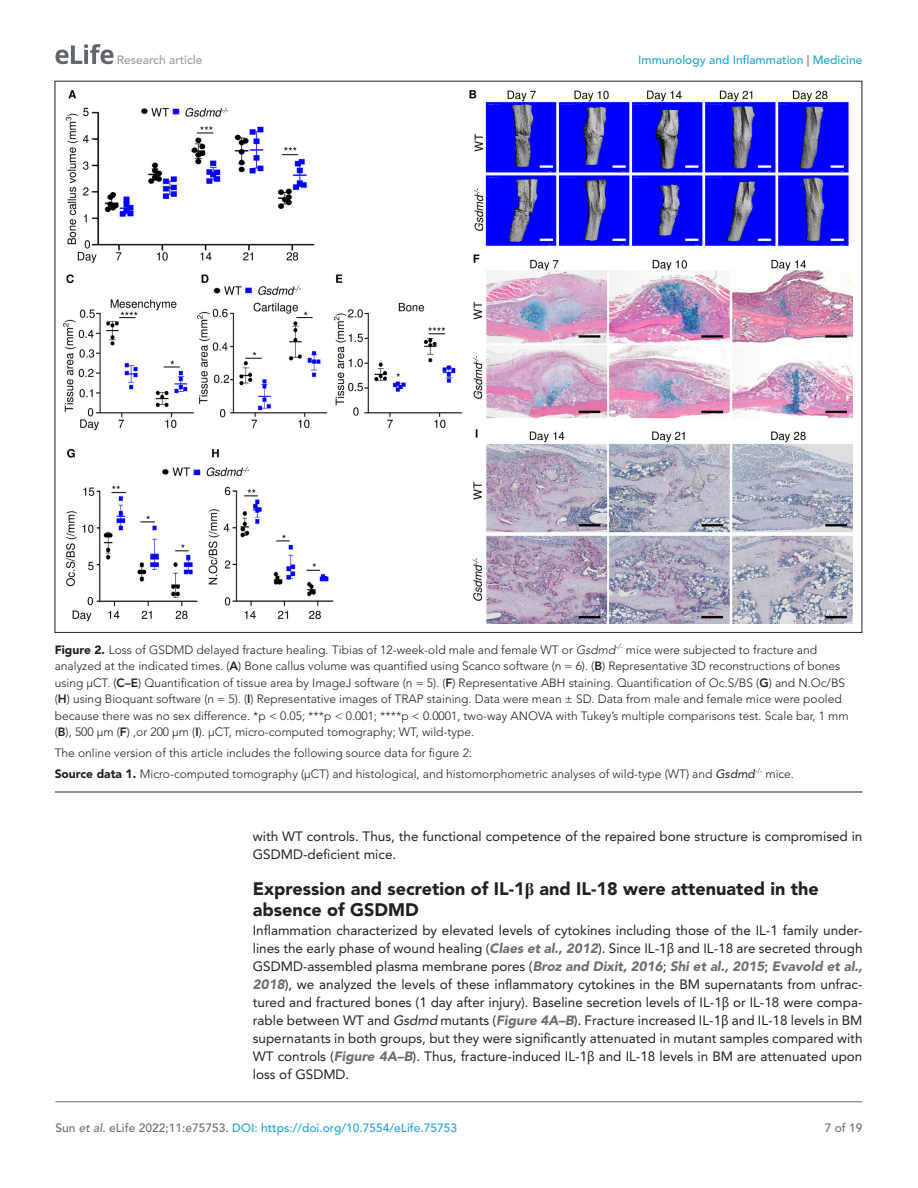
<style>
.page{position:relative;width:918px;height:1188px;background:#fff}
.page>*{position:absolute;margin:0;border:0;box-sizing:border-box;transform-origin:0 0}
.t1{font:900 18px/21px "Avenir LT Std";color:#231f20}
.t2{font:13.5px/18px "Avenir LT Std";color:#231f20}
.t3{font:300 12px/16.5px "Avenir LT Std";color:#231f20}
.t4{font:500 12px "Avenir LT Std";color:#1ea4d7}
.t5{font:500 12px "Avenir LT Std";color:#9a9a9a}
.t6{font:500 12px "Avenir LT Std";color:#6e6e70}
.s1{color:#6e6e70}
.s2{font-weight:900}
.s3{font-style:italic}
.s4{font-weight:800}
.s5{font-weight:400;font-style:italic}
.s6{font-family:"Times New Roman";font-weight:700}
.s7{font-weight:900;font-style:italic;color:#6e6e70}
.s8{font-family:"Segoe UI"}
.s9{font-style:italic;color:#6e6e70}
</style>
<div class="page">
<svg style="left:55px;top:44px;width:59px;height:20px"></svg>
<hr style="left:56px;top:1101px;width:806px;height:1px;background:#6e6e70">
<hr style="left:55px;top:792px;width:807px;height:1px;background:#231f20">
<img style="left:64px;top:90px;width:789px;height:533px">
<p class="t5" style="left:117px;top:53px;width:87px">Research article</p>
<p class="t4" style="left:638px;top:53px;width:226px">Immunology and Inflammation <span class="s1">|</span> Medicine</p>
<p class="t3" style="left:55px;top:641px;width:795px"><span class="s2">Figure 2.</span> Loss of GSDMD delayed fracture healing. Tibias of 12-week-old male and female WT or <span class="s3">Gsdmd</span><sup>-/-</sup> mice were subjected to fracture and analyzed at the indicated times. (<span class="s4">A</span>) Bone callus volume was quantified using Scanco software (n = 6). (<span class="s4">B</span>) Representative 3D reconstructions of bones using µCT. (<span class="s4">C–E</span>) Quantification of tissue area by ImageJ software (n = 5). (<span class="s4">F</span>) Representative ABH staining. Quantification of Oc.S/BS (<span class="s4">G</span>) and N.Oc/BS (<span class="s4">H</span>) using Bioquant software (n = 5). (<span class="s4">I</span>) Representative images of TRAP staining. Data were mean ± SD. Data from male and female mice were pooled because there was no sex difference. *p &lt; 0.05; ***p &lt; 0.001; ****p &lt; 0.0001, two-way ANOVA with Tukey’s multiple comparisons test. Scale bar, 1 mm (<span class="s4">B</span>), 500 µm (<span class="s4">F</span>) ,or 200 µm (<span class="s4">I</span>). µCT, micro-computed tomography; WT, wild-type.</p>
<p class="t3" style="left:55px;top:743px;width:741px;line-height:21px">The online version of this article includes the following source data for figure 2:<br><span class="s2">Source data 1.</span> Micro-computed tomography (µCT) and histological, and histomorphometric analyses of wild-type (WT) and <span class="s5">Gsdmd</span><sup>-/-</sup> mice.</p>
<p class="t2" style="left:253px;top:827px;width:611px">with WT controls. Thus, the functional competence of the repaired bone structure is compromised in<br>GSDMD-deficient mice.</p>
<h1 class="t1" style="left:253px;top:878px;width:567px">Expression and secretion of IL-1<span class="s6">β</span> and IL-18 were attenuated in the absence of GSDMD</h1>
<p class="t2" style="left:253px;top:922px;width:611px;text-align:justify">Inflammation characterized by elevated levels of cytokines including those of the IL-1 family under&shy;lines the early phase of wound healing (<span class="s7">Claes et al., 2012</span>). Since IL-1<span class="s8">β</span> and IL-18 are secreted through GSDMD-assembled plasma membrane pores (<span class="s7">Broz and Dixit, 2016</span>; <span class="s7">Shi et al., 2015</span>; <span class="s7">Evavold et al., 2018</span>), we analyzed the levels of these inflammatory cytokines in the BM supernatants from unfrac&shy;tured and fractured bones (1 day after injury). Baseline secretion levels of IL-1<span class="s8">β</span> or IL-18 were compa&shy;rable between WT and <span class="s3">Gsdmd</span> mutants (<span class="s7">Figure 4A–B</span>). Fracture increased IL-1<span class="s8">β</span> and IL-18 levels in BM supernatants in both groups, but they were significantly attenuated in mutant samples compared with WT controls (<span class="s7">Figure 4A–B</span>). Thus, fracture-induced IL-1<span class="s8">β</span> and IL-18 levels in BM are attenuated upon loss of GSDMD.</p>
<p class="t4" style="left:56px;top:1121px;width:403px"><span class="s1">Sun</span> <span class="s9">et al</span><span class="s1">. eLife 2022;11:e75753.</span> DOI: https://doi.org/10.7554/eLife.75753</p>
<p class="t6" style="left:825px;top:1121px;width:39px">7 of 19</p>
</div>
